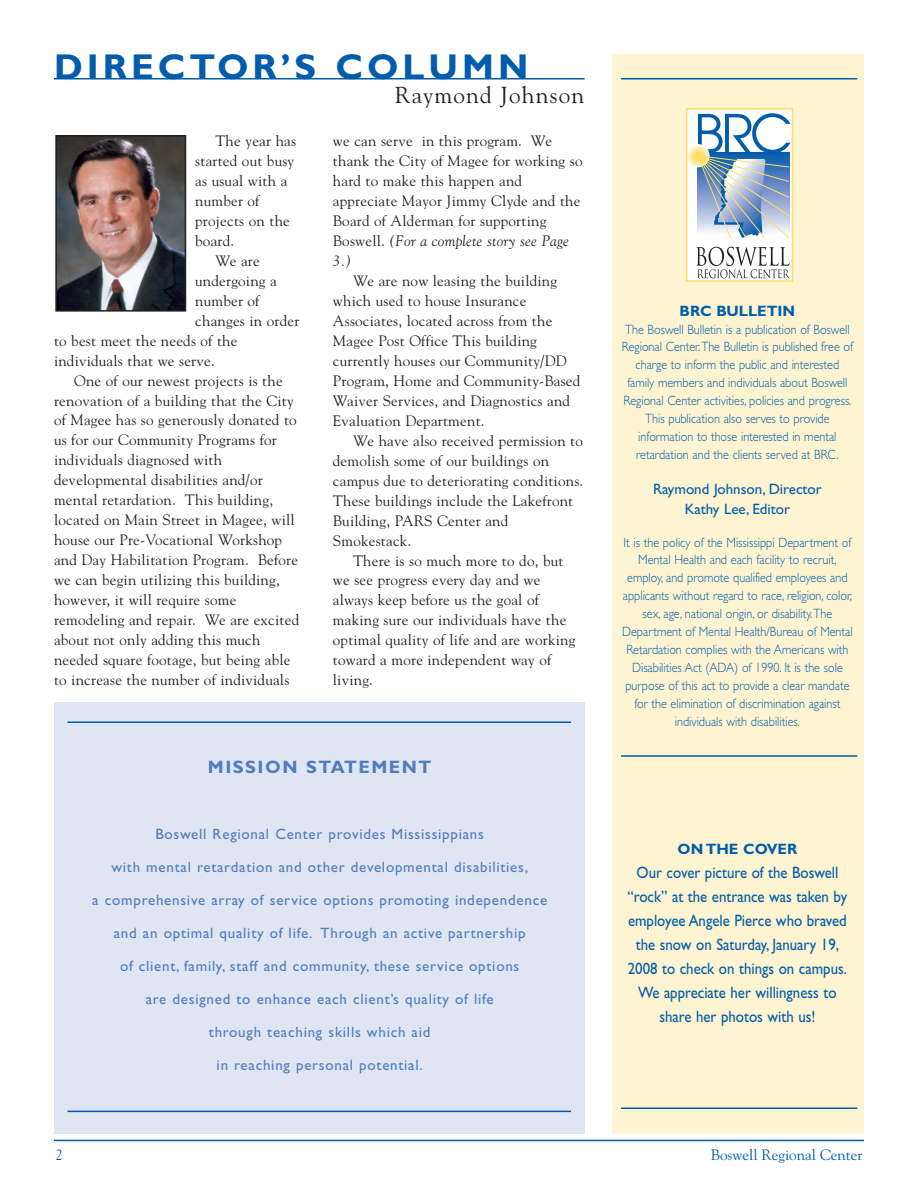
<style>
.page{position:relative;width:918px;height:1188px;background:#fff}
.page>*{position:absolute;margin:0;border:0;box-sizing:border-box;transform-origin:0 0}
.t1{font:700 36px "Gill Sans";letter-spacing:.11em;color:#015dab}
.t2{font:23.1px "Goudy";letter-spacing:.05em;color:#231f20}
.t3{font:700 18px "Gill Sans";letter-spacing:.085em;color:#517dbd}
.t4{font:16.5px/24px "Gill Sans";color:#015dab;text-align:center;scale:.9 1}
.t5{font:15px/20px "Goudy";letter-spacing:.015em;color:#231f20}
.t6{font:15px "Gill Sans";letter-spacing:.05em;color:#517dbd}
.t7{font:15px/19.5px "Gill Sans";color:#015dab;text-align:center}
.t8{font:15px "Goudy";color:#015dab}
.t9{font:700 15px "Gill Sans";color:#015dab}
.t10{font:300 13.5px/18px "Gill Sans";color:#015dab;text-align:center;scale:.9 1}
.s1{font-style:italic}
</style>
<div class="page">
<hr style="left:54px;top:1140px;width:810px;height:1px;background:#015dab">
<hr style="left:54px;top:78px;width:531px;height:2px;background:#015dab">
<img style="left:58px;top:138px;width:125px;height:171px">
<div style="left:55px;top:135px;width:131px;height:177px;border:2px solid #231f20"></div>
<div style="left:54px;top:702px;width:531px;height:432px;background:#e0e5f3"></div>
<hr style="left:68px;top:722px;width:503px;height:1px;background:#015dab">
<hr style="left:68px;top:1111px;width:503px;height:1px;background:#015dab">
<div style="left:612px;top:54px;width:252px;height:1080px;background:#fef4d1"></div>
<hr style="left:621px;top:78px;width:236px;height:2px;background:#015dab">
<hr style="left:621px;top:755px;width:236px;height:2px;background:#015dab">
<hr style="left:621px;top:1108px;width:236px;height:1px;background:#015dab">
<div style="left:687px;top:109px;width:106px;height:172px;background:#fff"></div>
<svg style="left:687px;top:144px;width:23px;height:23px"></svg>
<svg style="left:696px;top:247px;width:94px;height:31px"></svg>
<svg style="left:697px;top:113px;width:93px;height:126px"></svg>
<div style="left:686px;top:108px;width:107px;height:174px;border:2px solid #ffdd6b"></div>
<h1 class="t1" style="left:54px;top:53px;width:476px">DIRECTOR’S COLUMN</h1>
<h2 class="t2" style="left:395px;top:82px;width:190px">Raymond Johnson</h2>
<p class="t5" style="left:215px;top:131px;width:82px">The year has</p>
<p class="t5" style="left:195px;top:151px;width:101px">started out busy</p>
<p class="t5" style="left:195px;top:171px;width:94px">as usual with a</p>
<p class="t5" style="left:195px;top:191px;width:66px">number of</p>
<p class="t5" style="left:195px;top:211px;width:96px">projects on the</p>
<p class="t5" style="left:195px;top:231px;width:41px">board.</p>
<p class="t5" style="left:215px;top:251px;width:46px">We are</p>
<p class="t5" style="left:195px;top:271px;width:83px">undergoing a</p>
<p class="t5" style="left:195px;top:291px;width:66px">number of</p>
<p class="t5" style="left:195px;top:311px;width:106px">changes in order</p>
<p class="t5" style="left:54px;top:331px;width:185px">to best meet the needs of the</p>
<p class="t5" style="left:54px;top:350px;width:162px">individuals that we serve.</p>
<p class="t5" style="left:74px;top:370px;width:210px">One of our newest projects is the</p>
<p class="t5" style="left:54px;top:390px;width:241px">renovation of a building that the City</p>
<p class="t5" style="left:54px;top:410px;width:244px">of Magee has so generously donated to</p>
<p class="t5" style="left:54px;top:430px;width:224px">us for our Community Programs for</p>
<p class="t5" style="left:54px;top:450px;width:170px">individuals diagnosed with</p>
<p class="t5" style="left:54px;top:470px;width:210px">developmental disabilities and/or</p>
<p class="t5" style="left:54px;top:490px;width:221px">mental retardation. This building,</p>
<p class="t5" style="left:54px;top:510px;width:242px">located on Main Street in Magee, will</p>
<p class="t5" style="left:54px;top:530px;width:230px">house our Pre-Vocational Workshop</p>
<p class="t5" style="left:54px;top:550px;width:246px">and Day Habilitation Program. Before</p>
<p class="t5" style="left:54px;top:570px;width:227px">we can begin utilizing this building,</p>
<p class="t5" style="left:54px;top:590px;width:184px">however, it will require some</p>
<p class="t5" style="left:54px;top:610px;width:247px">remodeling and repair. We are excited</p>
<p class="t5" style="left:54px;top:630px;width:208px">about not only adding this much</p>
<p class="t5" style="left:54px;top:650px;width:238px">needed square footage, but being able</p>
<p class="t5" style="left:54px;top:670px;width:237px">to increase the number of individuals</p>
<p class="t5" style="left:333px;top:131px;width:251px">we can serve in this program. We thank the City of Magee for working so hard to make this happen and appreciate Mayor Jimmy Clyde and the<br>Board of Alderman for supporting<br>Boswell. <span class="s1">(For a complete story see Page<br>3.)</span></p>
<p class="t5" style="left:333px;top:271px;width:249px;text-indent:20px">We are now leasing the building which used to house Insurance<br>Associates, located across from the<br>Magee Post Office This building currently houses our Community/DD<br>Program, Home and Community-Based<br>Waiver Services, and Diagnostics and<br>Evaluation Department.</p>
<p class="t5" style="left:333px;top:431px;width:252px;text-indent:20px">We have also received permission to demolish some of our buildings on campus due to deteriorating conditions.<br>These buildings include the Lakefront<br>Building, PARS Center and<br>Smokestack.</p>
<p class="t5" style="left:333px;top:550px;width:244px;text-indent:20px">There is so much more to do, but we see progress every day and we always keep before us the goal of making sure our individuals have the optimal quality of life and are working toward a more independent way of living.</p>
<p class="t3" style="left:208px;top:761px;width:225px">MISSION STATEMENT</p>
<p class="t6" style="left:155px;top:829px;width:330px">Boswell Regional Center provides Mississippians</p>
<p class="t6" style="left:111px;top:862px;width:418px">with mental retardation and other developmental disabilities,</p>
<p class="t6" style="left:92px;top:895px;width:456px">a comprehensive array of service options promoting independence</p>
<p class="t6" style="left:114px;top:928px;width:413px">and an optimal quality of life. Through an active partnership</p>
<p class="t6" style="left:120px;top:961px;width:401px">of client, family, staff and community, these service options</p>
<p class="t6" style="left:146px;top:994px;width:349px">are designed to enhance each client’s quality of life</p>
<p class="t6" style="left:209px;top:1027px;width:223px">through teaching skills which aid</p>
<p class="t6" style="left:217px;top:1060px;width:208px">in reaching personal potential.</p>
<p class="t9" style="left:680px;top:305px;width:117px">BRC BULLETIN</p>
<p class="t10" style="left:622px;top:321px;width:259px">The Boswell Bulletin is a publication of Boswell Regional Center.The Bulletin is published free of charge to inform the public and interested family members and individuals about Boswell Regional Center activities, policies and progress.<br>This publication also serves to provide information to those interested in mental retardation and the clients served at BRC.</p>
<p class="t7" style="left:653px;top:481px;width:170px">Raymond Johnson, Director<br>Kathy Lee, Editor</p>
<p class="t10" style="left:622px;top:534px;width:258px">It is the policy of the Mississippi Department of Mental Health and each facility to recruit, employ, and promote qualified employees and applicants without regard to race, religion, color, sex, age, national origin, or disability.The Department of Mental Health/Bureau of Mental Retardation complies with the Americans with Disabilities Act (ADA) of 1990. It is the sole purpose of this act to provide a clear mandate for the elimination of discrimination against individuals with disabilities.</p>
<p class="t9" style="left:678px;top:843px;width:121px">ON THE COVER</p>
<p class="t4" style="left:628px;top:862px;width:246px">Our cover picture of the Boswell “rock” at the entrance was taken by employee Angele Pierce who braved the snow on Saturday, January 19,<br>2008 to check on things on campus.<br>We appreciate her willingness to share her photos with us!</p>
<p class="t8" style="left:56px;top:1146px;width:9px">2</p>
<p class="t8" style="left:711px;top:1146px;width:153px">Boswell Regional Center</p>
</div>
